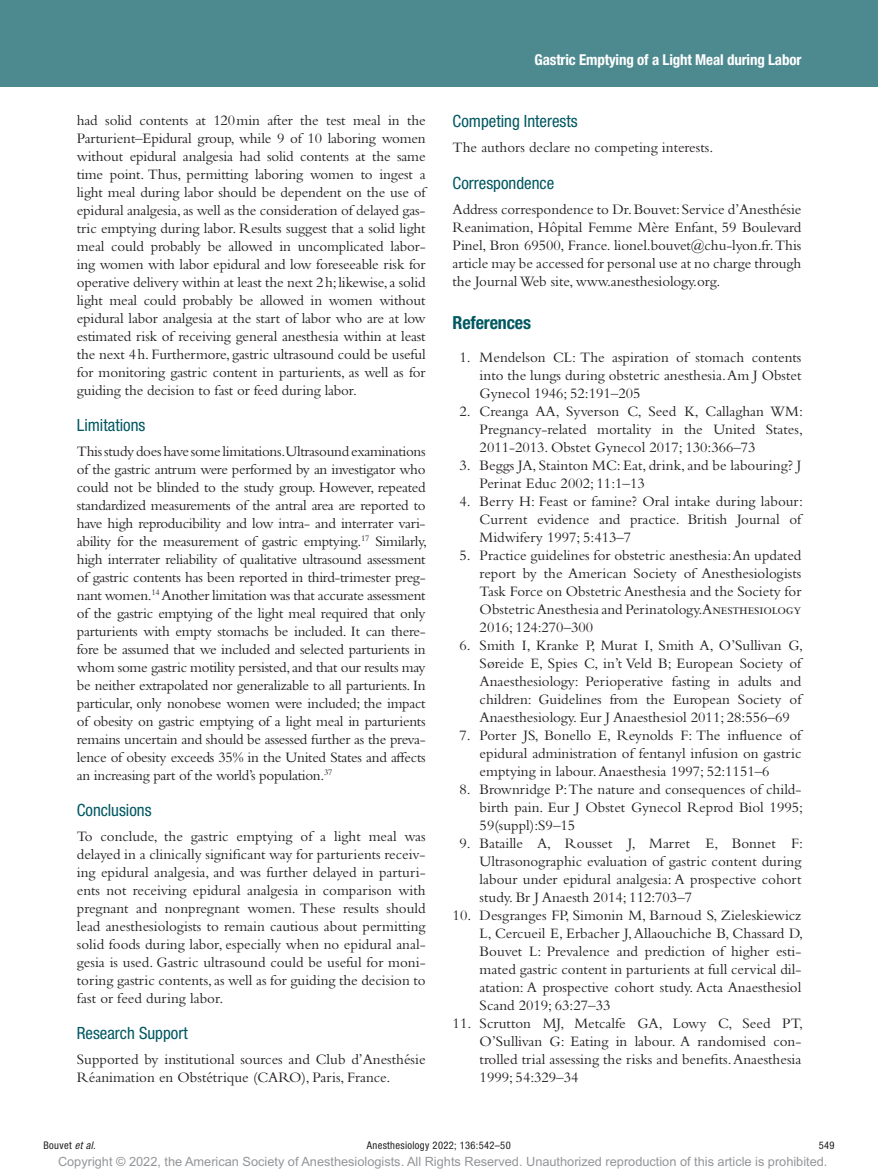
<style>
.page{position:relative;width:878px;height:1175px;background:#fff}
.page>*{position:absolute;margin:0;border:0;box-sizing:border-box;transform-origin:0 0}
.t1{font:700 condensed 18px "Helvetica Neue LT Std";color:#005861}
.t2{font:condensed 16.8px "Helvetica Neue LT Std";color:#005861}
.t3{font:15px/18px "Bembo Std";color:#231f20;text-align:justify}
.t4{font:700 condensed 15px "Helvetica Neue LT Std";letter-spacing:-.01em;color:#fff}
.t5{font:12.75px "Arial MT Std";color:#939598}
.t6{font:condensed 10.5px "Helvetica Neue LT Std";letter-spacing:.03em;color:#231f20}
.s1{font-style:italic}
</style>
<div class="page">
<div style="left:0;top:0;width:878px;height:86px;background:#4d8a90"></div>
<p class="t3" style="left:77px;top:111px;width:350px">had solid contents at 120min after the test meal in the Parturient–Epidural group, while 9 of 10 laboring women without epidural analgesia had solid contents at the same time point. Thus, permitting laboring women to ingest a light meal during labor should be dependent on the use of epidural analgesia, as well as the consideration of delayed gas&shy;tric emptying during labor. Results suggest that a solid light meal could probably be allowed in uncomplicated labor&shy;ing women with labor epidural and low foreseeable risk for operative delivery within at least the next 2h; likewise, a solid light meal could probably be allowed in women without epidural labor analgesia at the start of labor who are at low estimated risk of receiving general anesthesia within at least the next 4h. Furthermore, gastric ultrasound could be useful for monitoring gastric content in parturients, as well as for guiding the decision to fast or feed during labor.</p>
<p class="t2" style="left:77px;top:415px;width:70px">Limitations</p>
<p class="t3" style="left:77px;top:442px;width:352px">This study does have some limitations.Ultrasound examinations of the gastric antrum were performed by an investigator who could not be blinded to the study group. However, repeated standardized measurements of the antral area are reported to have high reproducibility and low intra- and interrater vari&shy;ability for the measurement of gastric emptying.<sup>17</sup> Similarly, high interrater reliability of qualitative ultrasound assessment of gastric contents has been reported in third-trimester preg&shy;nant women.<sup>14</sup> Another limitation was that accurate assessment of the gastric emptying of the light meal required that only parturients with empty stomachs be included. It can there&shy;fore be assumed that we included and selected parturients in whom some gastric motility persisted, and that our results may be neither extrapolated nor generalizable to all parturients. In particular, only nonobese women were included; the impact of obesity on gastric emptying of a light meal in parturients remains uncertain and should be assessed further as the preva&shy;lence of obesity exceeds 35% in the United States and affects an increasing part of the world’s population.<sup>37</sup></p>
<p class="t2" style="left:77px;top:800px;width:76px">Conclusions</p>
<p class="t3" style="left:77px;top:826px;width:350px">To conclude, the gastric emptying of a light meal was delayed in a clinically significant way for parturients receiv&shy;ing epidural analgesia, and was further delayed in parturi&shy;ents not receiving epidural analgesia in comparison with pregnant and nonpregnant women. These results should lead anesthesiologists to remain cautious about permitting solid foods during labor, especially when no epidural anal&shy;gesia is used. Gastric ultrasound could be useful for moni&shy;toring gastric contents, as well as for guiding the decision to fast or feed during labor.</p>
<p class="t2" style="left:77px;top:1023px;width:112px">Research Support</p>
<p class="t3" style="left:77px;top:1049px;width:350px">Supported by institutional sources and Club d’Anesthésie<br>Réanimation en Obstétrique (CARO), Paris, France.</p>
<p class="t4" style="left:534px;top:51px;width:268px">Gastric Emptying of a Light Meal during Labor</p>
<p class="t2" style="left:452px;top:111px;width:126px">Competing Interests</p>
<p class="t3" style="left:452px;top:138px;width:262px">The authors declare no competing interests.</p>
<p class="t2" style="left:452px;top:173px;width:103px">Correspondence</p>
<p class="t3" style="left:452px;top:200px;width:350px">Address correspondence to Dr. Bouvet: Service d’Anesthésie Reanimation, Hôpital Femme Mère Enfant, 59 Boulevard Pinel, Bron 69500, France. lionel.bouvet@chu-lyon.fr. This article may be accessed for personal use at no charge through the Journal Web site, www.anesthesiology.org.</p>
<p class="t1" style="left:452px;top:311px;width:80px">References</p>
<p class="t3" style="left:479px;top:348px;width:323px;text-indent:-20px">1. Mendelson CL: The aspiration of stomach contents into the lungs during obstetric anesthesia. Am J Obstet Gynecol 1946; 52:191–205</p>
<p class="t3" style="left:479px;top:402px;width:325px;text-indent:-20px">2. Creanga AA, Syverson C, Seed K, Callaghan WM:<br>Pregnancy-related mortality in the United States, 2011-2013. Obstet Gynecol 2017; 130:366–73</p>
<p class="t3" style="left:479px;top:456px;width:323px;text-indent:-20px">3. Beggs JA, Stainton MC: Eat, drink, and be labouring? J<br>Perinat Educ 2002; 11:1–13</p>
<p class="t3" style="left:479px;top:492px;width:325px;text-indent:-20px">4. Berry H: Feast or famine? Oral intake during labour:<br>Current evidence and practice. British Journal of Midwifery 1997; 5:413–7</p>
<p class="t3" style="left:479px;top:546px;width:323px;text-indent:-20px">5. Practice guidelines for obstetric anesthesia: An updated report by the American Society of Anesthesiologists Task Force on Obstetric Anesthesia and the Society for Obstetric Anesthesia and Perinatology.Anesthesiology 2016; 124:270–300</p>
<p class="t3" style="left:479px;top:636px;width:325px;text-indent:-20px">6. Smith I, Kranke P, Murat I, Smith A, O’Sullivan G, Søreide E, Spies C, in’t Veld B; European Society of Anaesthesiology: Perioperative fasting in adults and children: Guidelines from the European Society of Anaesthesiology. Eur J Anaesthesiol 2011; 28:556–69</p>
<p class="t3" style="left:479px;top:726px;width:323px;text-indent:-20px">7. Porter JS, Bonello E, Reynolds F: The influence of epidural administration of fentanyl infusion on gastric emptying in labour. Anaesthesia 1997; 52:1151–6</p>
<p class="t3" style="left:479px;top:780px;width:325px;text-indent:-20px">8. Brownridge P: The nature and consequences of child&shy;birth pain. Eur J Obstet Gynecol Reprod Biol 1995; 59(suppl):S9–15</p>
<p class="t3" style="left:479px;top:834px;width:325px;text-indent:-20px">9. Bataille A, Rousset J, Marret E, Bonnet F:<br>Ultrasonographic evaluation of gastric content during labour under epidural analgesia: A prospective cohort study. Br J Anaesth 2014; 112:703–7</p>
<p class="t3" style="left:479px;top:906px;width:325px;text-indent:-27px">10. Desgranges FP, Simonin M, Barnoud S, Zieleskiewicz L, Cercueil E, Erbacher J, Allaouchiche B, Chassard D, Bouvet L: Prevalence and prediction of higher esti&shy;mated gastric content in parturients at full cervical dil&shy;atation: A prospective cohort study. Acta Anaesthesiol Scand 2019; 63:27–33</p>
<p class="t3" style="left:479px;top:1014px;width:325px;text-indent:-27px">11. Scrutton MJ, Metcalfe GA, Lowy C, Seed PT, O’Sullivan G: Eating in labour. A randomised con&shy;trolled trial assessing the risks and benefits. Anaesthesia 1999; 54:329–34</p>
<p class="t6" style="left:44px;top:1139px;width:54px">Bouvet <span class="s1">et al.</span></p>
<p class="t6" style="left:367px;top:1139px;width:145px">Anesthesiology 2022; 136:542–50</p>
<p class="t6" style="left:818px;top:1139px;width:17px">549</p>
<p class="t5" style="left:58px;top:1154px;width:771px">Copyright © 2022, the American Society of Anesthesiologists. All Rights Reserved. Unauthorized reproduction of this article is prohibited.</p>
</div>
